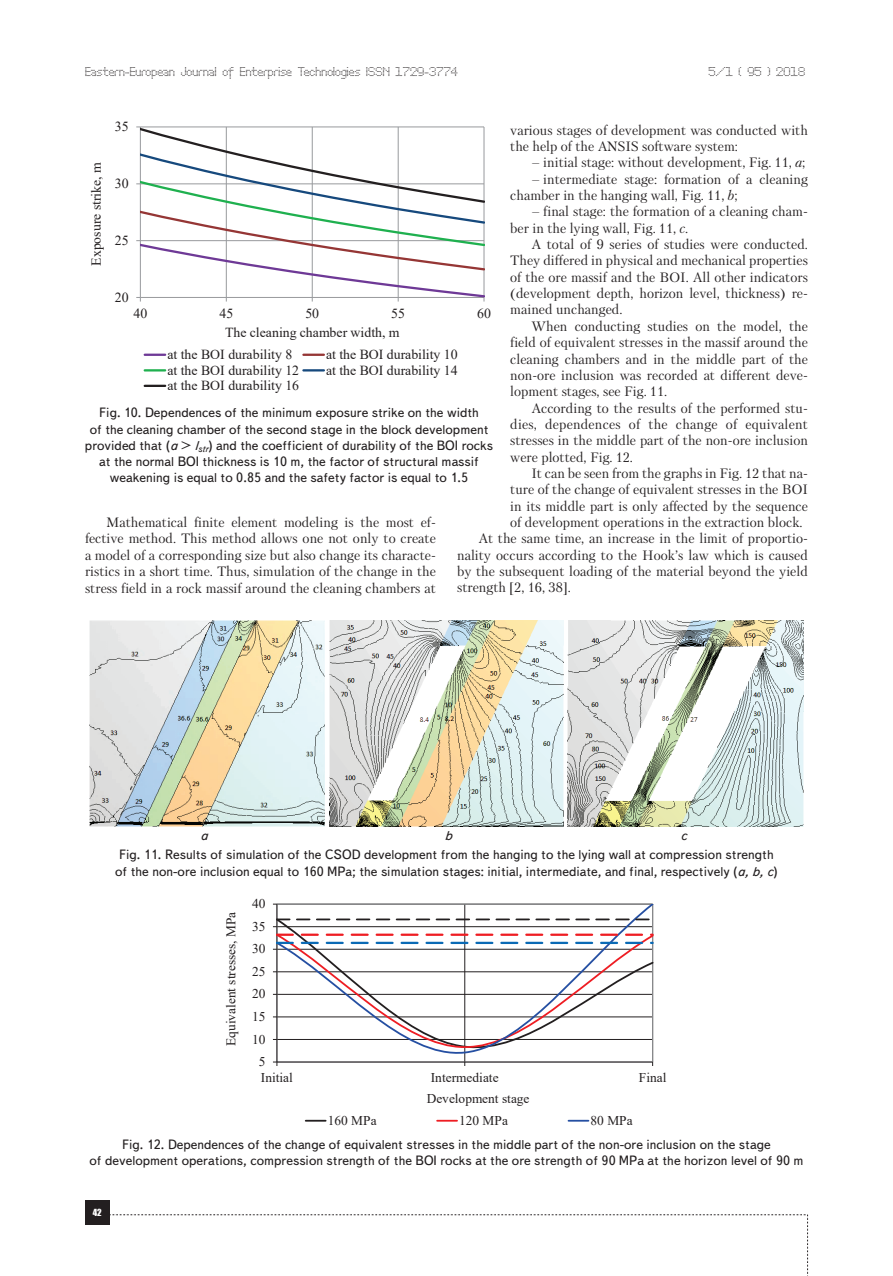
<style>
.page{position:relative;width:893px;height:1276px;background:#fff}
.page>*{position:absolute;margin:0;border:0;box-sizing:border-box;transform-origin:0 0}
.t1{font:13.8px/22px "Times New Roman";color:#231f20}
.t2{font:13.5px/16.4px "Petersburg C";color:#231f20}
.t3{font:13.5px/16.2px "Text Book C";color:#231f20;text-align:center}
.t4{font:italic 13.5px "Text Book C";color:#231f20}
.t5{font:13.35px "Times New Roman";color:#231f20}
.t6{font:12px "Perfo C";letter-spacing:.015em;color:#231f20}
.t7{font:9px "Impact";color:#fff}
.s1{font-style:italic}
</style>
<div class="page">
<div style="left:85px;top:1200px;width:24px;height:24px;background:#231f20"></div>
<svg style="left:109px;top:1214px;width:699px;height:62px"></svg>
<svg style="left:136px;top:127px;width:349px;height:174px"></svg>
<hr style="left:145px;top:354px;width:20px;height:2px;background:#6e3996">
<hr style="left:303px;top:354px;width:21px;height:2px;background:#953635">
<hr style="left:145px;top:369px;width:20px;height:2px;background:#1fb04f">
<hr style="left:303px;top:369px;width:21px;height:2px;background:#16497d">
<hr style="left:145px;top:385px;width:20px;height:2px;background:#231f20">
<img style="left:90px;top:620px;width:713px;height:206px">
<hr style="left:464px;top:904px;width:1px;height:158px;background:#231f20">
<hr style="left:277px;top:904px;width:1px;height:158px;background:#231f20">
<hr style="left:277px;top:1061px;width:376px;height:1px;background:#231f20">
<svg style="left:273px;top:1061px;width:5px;height:5px"></svg>
<svg style="left:277px;top:904px;width:376px;height:155px"></svg>
<svg style="left:277px;top:918px;width:376px;height:2px"></svg>
<svg style="left:273px;top:926px;width:380px;height:123px"></svg>
<hr style="left:306px;top:1119px;width:20px;height:2px;background:#231f20">
<hr style="left:437px;top:1119px;width:20px;height:2px;background:#ee1d23">
<hr style="left:568px;top:1119px;width:20px;height:2px;background:#254fa2">
<p class="t6" style="left:85px;top:65px;width:374px">Eastern-European Journal of Enterprise Technologies ISSN 1729-3774</p>
<p class="t6" style="left:708px;top:65px;width:98px">5/1 ( 95 ) 2018</p>
<p class="t1" style="left:115px;top:115px;width:15px">35</p>
<p class="t2" style="left:510px;top:122px;width:299px">various stages of development was conducted with the help of the ANSIS software system:</p>
<p class="t2" style="left:531px;top:154px;width:275px">– initial stage: without development, Fig. 11, <span class="s1">a</span>;</p>
<p class="t2" style="left:510px;top:171px;width:299px;text-indent:21px">– intermediate stage: formation of a cleaning chamber in the hanging wall, Fig. 11, <span class="s1">b</span>;</p>
<p class="t2" style="left:510px;top:203px;width:299px;text-indent:21px">– final stage: the formation of a cleaning cham&shy;ber in the lying wall, Fig. 11, <span class="s1">c.</span></p>
<p class="t2" style="left:510px;top:236px;width:299px;text-align:justify;text-indent:21px">A total of 9 series of studies were conducted.<br>They differed in physical and mechanical properties of the ore massif and the BOI. All other indicators (development depth, horizon level, thickness) re&shy;mained unchanged.</p>
<p class="t2" style="left:510px;top:318px;width:299px;text-indent:21px">When conducting studies on the model, the field of equivalent stresses in the massif around the cleaning chambers and in the middle part of the non-ore inclusion was recorded at different deve&shy;lopment stages, see Fig. 11.</p>
<p class="t2" style="left:510px;top:399px;width:299px;text-indent:21px">According to the results of the performed stu&shy;dies, dependences of the change of equivalent stresses in the middle part of the non-ore inclusion were plotted, Fig. 12.</p>
<p class="t2" style="left:531px;top:465px;width:278px">It can be seen from the graphs in Fig. 12 that na-</p>
<p class="t2" style="left:510px;top:481px;width:299px">ture of the change of equivalent stresses in the BOI</p>
<p class="t2" style="left:510px;top:498px;width:299px">in its middle part is only affected by the sequence</p>
<p class="t2" style="left:510px;top:514px;width:294px">of development operations in the extraction block.</p>
<p class="t2" style="left:478px;top:530px;width:329px">At the same time, an increase in the limit of proportio-</p>
<p class="t2" style="left:457px;top:547px;width:352px">nality occurs according to the Hook’s law which is caused</p>
<p class="t2" style="left:457px;top:563px;width:352px">by the subsequent loading of the material beyond the yield</p>
<p class="t2" style="left:457px;top:579px;width:115px">strength [2, 16, 38].</p>
<p class="t1" style="left:85px;top:266px;width:105px;rotate:-90deg">Exposure strike, m</p>
<p class="t1" style="left:115px;top:172px;width:15px">30</p>
<p class="t1" style="left:115px;top:229px;width:15px">25</p>
<p class="t1" style="left:115px;top:286px;width:15px">20</p>
<p class="t1" style="left:134px;top:302px;width:15px">40</p>
<p class="t1" style="left:219px;top:302px;width:15px">45</p>
<p class="t1" style="left:305px;top:302px;width:15px">50</p>
<p class="t1" style="left:391px;top:302px;width:15px">55</p>
<p class="t1" style="left:477px;top:302px;width:15px">60</p>
<p class="t1" style="left:167px;top:321px;width:234px;text-indent:58px">The cleaning chamber width, m at the BOI durability 8</p>
<p class="t1" style="left:326px;top:343px;width:133px">at the BOI durability 10</p>
<p class="t1" style="left:167px;top:358px;width:133px">at the BOI durability 12</p>
<p class="t1" style="left:326px;top:358px;width:133px">at the BOI durability 14</p>
<p class="t1" style="left:167px;top:374px;width:133px">at the BOI durability 16</p>
<p class="t3" style="left:85px;top:405px;width:410px">Fig. 10. Dependences of the minimum exposure strike on the width<br>of the cleaning chamber of the second stage in the block development provided that (<span class="s1">a</span> &gt; <span class="s1">l</span><sub>str</sub>) and the coefficient of durability of the BOI rocks at the normal BOI thickness is 10 m, the factor of structural massif weakening is equal to 0.85 and the safety factor is equal to 1.5</p>
<p class="t2" style="left:85px;top:514px;width:352px;text-align:justify;text-indent:21px">Mathematical finite element modeling is the most ef&shy;fective method. This method allows one not only to create a model of a corresponding size but also change its characte&shy;ristics in a short time. Thus, simulation of the change in the stress field in a rock massif around the cleaning chambers at</p>
<p class="t4" style="left:201px;top:828px;width:9px">а</p>
<p class="t4" style="left:445px;top:828px;width:9px">b</p>
<p class="t4" style="left:681px;top:828px;width:8px">c</p>
<p class="t3" style="left:115px;top:847px;width:664px">Fig. 11. Results of simulation of the CSOD development from the hanging to the lying wall at compression strength of the non-ore inclusion equal to 160 MPa; the simulation stages: initial, intermediate, and final, respectively (<span class="s1">a, b, c</span>)</p>
<p class="t5" style="left:222px;top:1045px;width:135px;rotate:-90deg">Equivalent stresses, MPa</p>
<p class="t5" style="left:252px;top:894px;width:15px">40</p>
<p class="t5" style="left:252px;top:917px;width:15px">35</p>
<p class="t5" style="left:252px;top:939px;width:15px">30</p>
<p class="t5" style="left:252px;top:962px;width:15px">25</p>
<p class="t5" style="left:252px;top:984px;width:15px">20</p>
<p class="t5" style="left:252px;top:1007px;width:15px">15</p>
<p class="t5" style="left:252px;top:1029px;width:15px">10</p>
<p class="t5" style="left:259px;top:1052px;width:8px">5</p>
<p class="t5" style="left:261px;top:1068px;width:34px">Initial</p>
<p class="t5" style="left:431px;top:1068px;width:69px">Intermediate</p>
<p class="t5" style="left:639px;top:1068px;width:29px">Final</p>
<p class="t5" style="left:427px;top:1089px;width:104px">Development stage</p>
<p class="t5" style="left:328px;top:1111px;width:50px">160 MPa</p>
<p class="t5" style="left:459px;top:1111px;width:50px">120 MPa</p>
<p class="t5" style="left:591px;top:1111px;width:44px">80 MPa</p>
<p class="t3" style="left:89px;top:1136px;width:716px">Fig. 12. Dependences of the change of equivalent stresses in the middle part of the non-ore inclusion on the stage<br>of development operations, compression strength of the BOI rocks at the ore strength of 90 MPa at the horizon level of 90 m</p>
<p class="t7" style="left:93px;top:1205px;width:11px">42</p>
</div>
